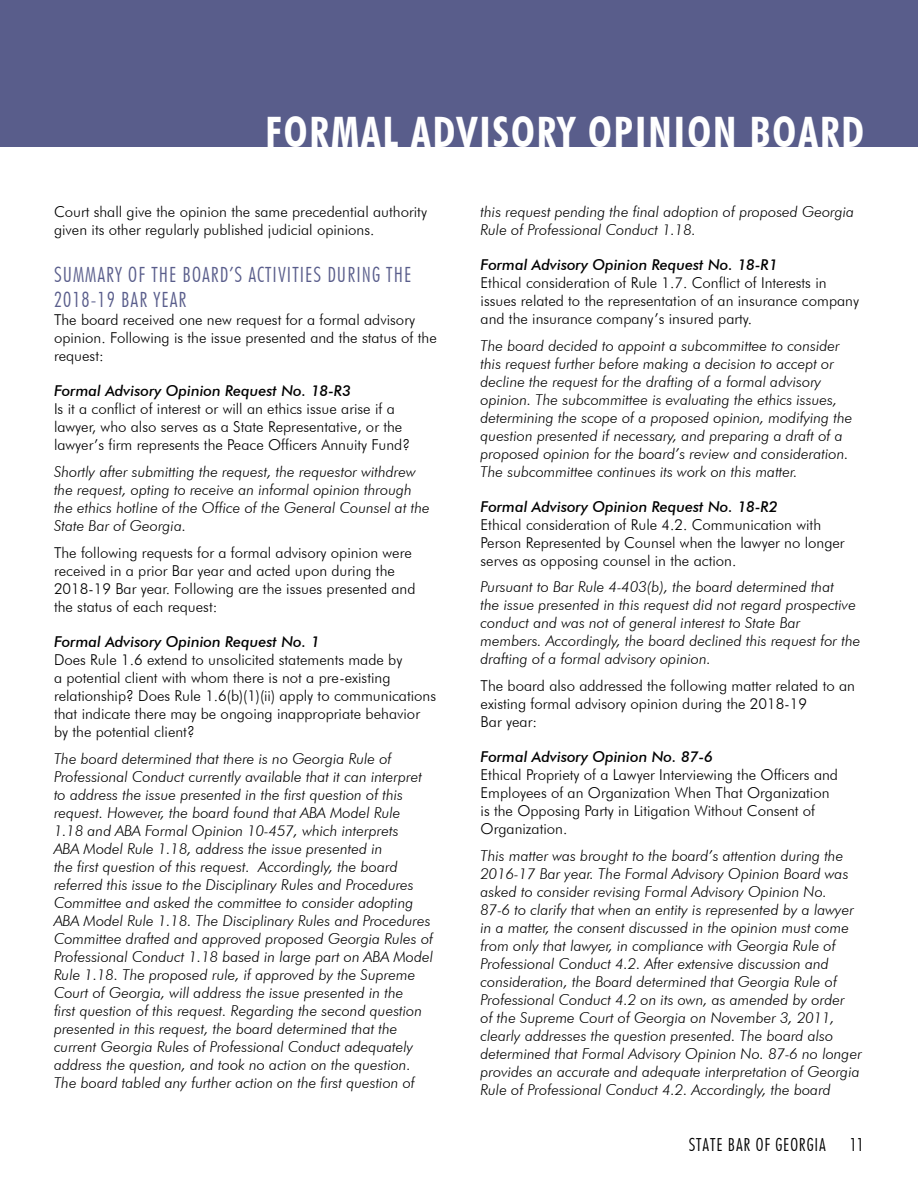
<style>
.page{position:relative;width:918px;height:1188px;background:#fff}
.page>*{position:absolute;margin:0;border:0;box-sizing:border-box;transform-origin:0 0}
.t1{font:700 condensed 42px "Futura BT";letter-spacing:.05em;color:#fff}
.t2{font:300 condensed 21px/25.2px "Futura BT";letter-spacing:.05em;color:#595d8b}
.t3{font:300 condensed 18px "Futura BT";letter-spacing:.05em;color:#000}
.t4{font:italic 300 15px/18px "Futura BT";color:#000}
.t5{font:300 15px/18px "Futura BT";color:#000}
.t6{font:italic 500 15px "Futura BT";color:#000}
</style>
<div class="page">
<div style="left:0;top:0;width:918px;height:147px;background:#595d8b"></div>
<h1 class="t1" style="left:265px;top:107px;width:600px">FORMAL ADVISORY OPINION BOARD</h1>
<p class="t5" style="left:54px;top:202px;width:375px">Court shall give the opinion the same precedential authority given its other regularly published judicial opinions.</p>
<h2 class="t2" style="left:54px;top:262px;width:359px">SUMMARY OF THE BOARD’S ACTIVITIES DURING THE<br>2018-19 BAR YEAR</h2>
<p class="t5" style="left:54px;top:311px;width:384px">The board received one new request for a formal advisory opinion. Following is the issue presented and the status of the request:</p>
<p class="t6" style="left:54px;top:382px;width:299px">Formal Advisory Opinion Request No. 18-R3</p>
<p class="t5" style="left:54px;top:400px;width:358px">Is it a conflict of interest or will an ethics issue arise if a lawyer, who also serves as a State Representative, or the lawyer’s firm represents the Peace Officers Annuity Fund?</p>
<p class="t4" style="left:54px;top:463px;width:377px">Shortly after submitting the request, the requestor withdrew the request, opting to receive an informal opinion through the ethics hotline of the Office of the General Counsel at the State Bar of Georgia.</p>
<p class="t5" style="left:54px;top:543px;width:363px">The following requests for a formal advisory opinion were received in a prior Bar year and acted upon during the 2018-19 Bar year. Following are the issues presented and the status of each request:</p>
<p class="t6" style="left:54px;top:633px;width:267px">Formal Advisory Opinion Request No. 1</p>
<p class="t5" style="left:54px;top:651px;width:384px">Does Rule 1.6 extend to unsolicited statements made by<br>a potential client with whom there is not a pre-existing relationship? Does Rule 1.6(b)(1)(ii) apply to communications that indicate there may be ongoing inappropriate behavior by the potential client?</p>
<p class="t4" style="left:54px;top:749px;width:381px">The board determined that there is no Georgia Rule of Professional Conduct currently available that it can interpret to address the issue presented in the first question of this request. However, the board found that ABA Model Rule 1.18 and ABA Formal Opinion 10-457, which interprets<br>ABA Model Rule 1.18, address the issue presented in<br>the first question of this request. Accordingly, the board referred this issue to the Disciplinary Rules and Procedures Committee and asked the committee to consider adopting ABA Model Rule 1.18. The Disciplinary Rules and Procedures Committee drafted and approved proposed Georgia Rules of Professional Conduct 1.18 based in large part on ABA Model Rule 1.18. The proposed rule, if approved by the Supreme Court of Georgia, will address the issue presented in the<br>first question of this request. Regarding the second question presented in this request, the board determined that the current Georgia Rules of Professional Conduct adequately address the question, and took no action on the question.<br>The board tabled any further action on the first question of</p>
<p class="t4" style="left:481px;top:202px;width:375px">this request pending the final adoption of proposed Georgia<br>Rule of Professional Conduct 1.18.</p>
<p class="t6" style="left:481px;top:255px;width:299px">Formal Advisory Opinion Request No. 18-R1</p>
<p class="t5" style="left:481px;top:273px;width:380px">Ethical consideration of Rule 1.7. Conflict of Interests in issues related to the representation of an insurance company and the insurance company’s insured party.</p>
<p class="t4" style="left:481px;top:336px;width:373px">The board decided to appoint a subcommittee to consider this request further before making a decision to accept or decline the request for the drafting of a formal advisory opinion. The subcommittee is evaluating the ethics issues, determining the scope of a proposed opinion, modifying the question presented if necessary, and preparing a draft of a proposed opinion for the board’s review and consideration.<br>The subcommittee continues its work on this matter.</p>
<p class="t6" style="left:481px;top:497px;width:299px">Formal Advisory Opinion Request No. 18-R2</p>
<p class="t5" style="left:481px;top:515px;width:366px">Ethical consideration of Rule 4.2. Communication with<br>Person Represented by Counsel when the lawyer no longer serves as opposing counsel in the action.</p>
<p class="t4" style="left:481px;top:578px;width:381px">Pursuant to Bar Rule 4-403(b), the board determined that<br>the issue presented in this request did not regard prospective conduct and was not of general interest to State Bar members. Accordingly, the board declined this request for the drafting of a formal advisory opinion.</p>
<p class="t5" style="left:481px;top:677px;width:376px">The board also addressed the following matter related to an existing formal advisory opinion during the 2018-19<br>Bar year:</p>
<p class="t6" style="left:481px;top:748px;width:234px">Formal Advisory Opinion No. 87-6</p>
<p class="t5" style="left:481px;top:766px;width:359px">Ethical Propriety of a Lawyer Interviewing the Officers and Employees of an Organization When That Organization is the Opposing Party in Litigation Without Consent of Organization.</p>
<p class="t4" style="left:481px;top:847px;width:383px">This matter was brought to the board’s attention during the 2016-17 Bar year. The Formal Advisory Opinion Board was asked to consider revising Formal Advisory Opinion No.<br>87-6 to clarify that when an entity is represented by a lawyer in a matter, the consent discussed in the opinion must come from only that lawyer, in compliance with Georgia Rule of Professional Conduct 4.2. After extensive discussion and consideration, the Board determined that Georgia Rule of Professional Conduct 4.2 on its own, as amended by order<br>of the Supreme Court of Georgia on November 3, 2011, clearly addresses the question presented. The board also determined that Formal Advisory Opinion No. 87-6 no longer provides an accurate and adequate interpretation of Georgia Rule of Professional Conduct 4.2. Accordingly, the board</p>
<p class="t3" style="left:689px;top:1133px;width:138px">STATE BAR OF GEORGIA</p>
<p class="t3" style="left:850px;top:1133px;width:16px">11</p>
</div>
